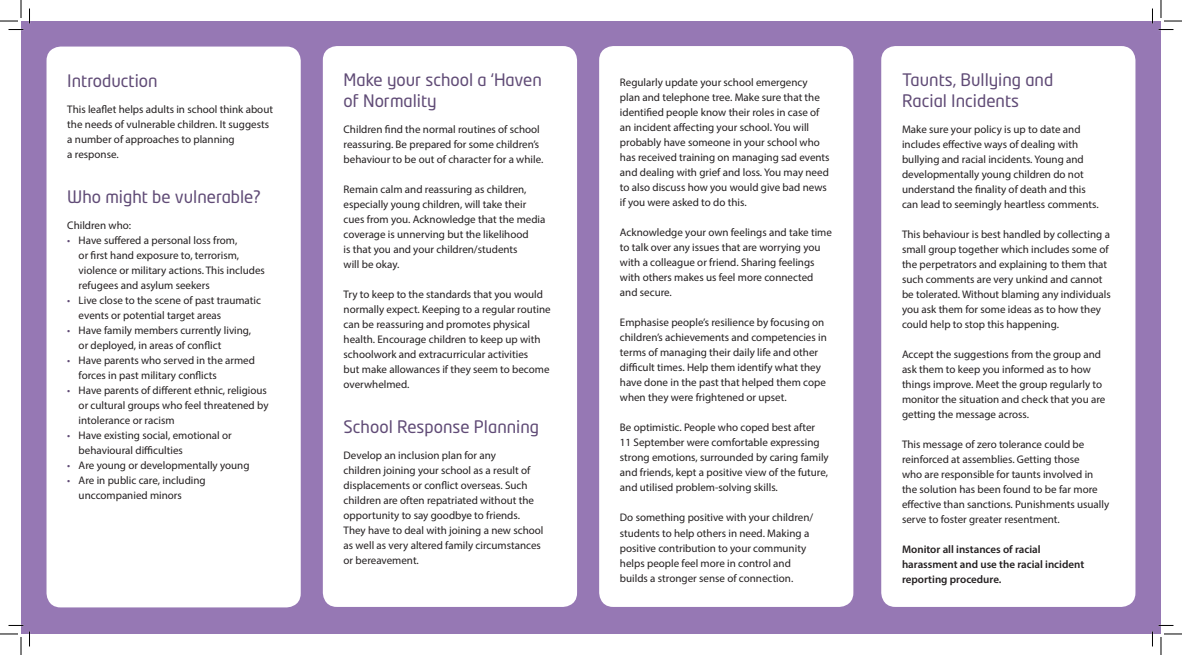
<style>
.page{position:relative;width:1182px;height:655px;background:#fff}
.page>*{position:absolute;margin:0;border:0;box-sizing:border-box;transform-origin:0 0}
.t1{font:17px/20.4px "Neo Tech Std";color:#604b76}
.t2{font:11px/15px "Myriad Pro";color:#231f20}
.t3{font:600 11px "Myriad Pro";color:#231f20}
.s1{color:#604b76}
.s2{font-family:"Neo Sans Std"}
</style>
<div class="page">
<div style="left:21px;top:21px;width:1140px;height:612px;background:#9678b4"></div>
<div style="left:47px;top:47px;width:254px;height:560px;background:#fff;border-radius:14px"></div>
<div style="left:323px;top:46px;width:254px;height:560px;background:#fff;border-radius:14px"></div>
<div style="left:599px;top:46px;width:254px;height:560px;background:#fff;border-radius:14px"></div>
<div style="left:881px;top:46px;width:254px;height:560px;background:#fff;border-radius:14px"></div>
<svg style="left:0;top:0;width:30px;height:30px"></svg>
<svg style="left:0;top:624px;width:30px;height:30px"></svg>
<svg style="left:1151px;top:0;width:31px;height:30px"></svg>
<svg style="left:1151px;top:624px;width:31px;height:30px"></svg>
<p class="t1" style="left:67px;top:70px;width:92px">Introduction</p>
<p class="t2" style="left:67px;top:101px;width:207px">This leaflet helps adults in school think about</p>
<p class="t2" style="left:67px;top:116px;width:203px">the needs of vulnerable children. It suggests</p>
<p class="t2" style="left:67px;top:131px;width:169px">a number of approaches to planning</p>
<p class="t2" style="left:67px;top:146px;width:53px">a response.</p>
<p class="t1" style="left:67px;top:186px;width:195px">Who might be vulnerable?</p>
<p class="t2" style="left:67px;top:217px;width:65px">Children who:</p>
<p class="t2" style="left:67px;top:232px;width:172px"><span class="s1">•</span> Have suffered a personal loss from,</p>
<p class="t2" style="left:79px;top:247px;width:162px">or first hand exposure to, terrorism,</p>
<p class="t2" style="left:79px;top:262px;width:188px">violence or military actions. This includes refugees and asylum seekers</p>
<p class="t2" style="left:67px;top:292px;width:195px"><span class="s1">•</span> Live close to the scene of past traumatic</p>
<p class="t2" style="left:79px;top:307px;width:144px">events or potential target areas</p>
<p class="t2" style="left:67px;top:322px;width:185px"><span class="s1">•</span> Have family members currently living,</p>
<p class="t2" style="left:79px;top:337px;width:144px">or deployed, in areas of conflict</p>
<p class="t2" style="left:67px;top:352px;width:189px"><span class="s1">•</span> Have parents who served in the armed</p>
<p class="t2" style="left:79px;top:367px;width:140px">forces in past military conflicts</p>
<p class="t2" style="left:67px;top:382px;width:201px"><span class="s1">•</span> Have parents of different ethnic, religious</p>
<p class="t2" style="left:79px;top:397px;width:191px">or cultural groups who feel threatened by</p>
<p class="t2" style="left:79px;top:412px;width:97px">intolerance or racism</p>
<p class="t2" style="left:67px;top:427px;width:166px"><span class="s1">•</span> Have existing social, emotional or</p>
<p class="t2" style="left:79px;top:442px;width:106px">behavioural difficulties</p>
<p class="t2" style="left:67px;top:457px;width:184px"><span class="s1">•</span> Are young or developmentally young</p>
<p class="t2" style="left:79px;top:472px;width:129px;text-indent:-11px"><span class="s1">•</span> Are in public care, including unccompanied minors</p>
<p class="t1" style="left:343px;top:69px;width:200px"><span class="s2">M</span>ake your school a ‘Haven of <span class="s2">N</span>ormality</p>
<p class="t2" style="left:343px;top:121px;width:198px">Children find the normal routines of school</p>
<p class="t2" style="left:343px;top:136px;width:197px">reassuring. Be prepared for some children’s</p>
<p class="t2" style="left:343px;top:151px;width:201px">behaviour to be out of character for a while.</p>
<p class="t2" style="left:343px;top:181px;width:184px">Remain calm and reassuring as children,</p>
<p class="t2" style="left:343px;top:196px;width:184px">especially young children, will take their</p>
<p class="t2" style="left:343px;top:211px;width:203px">cues from you. Acknowledge that the media</p>
<p class="t2" style="left:343px;top:226px;width:186px">coverage is unnerving but the likelihood is that you and your children/students will be okay.</p>
<p class="t2" style="left:343px;top:286px;width:201px">Try to keep to the standards that you would</p>
<p class="t2" style="left:343px;top:301px;width:209px">normally expect. Keeping to a regular routine</p>
<p class="t2" style="left:343px;top:316px;width:188px">can be reassuring and promotes physical</p>
<p class="t2" style="left:343px;top:331px;width:198px">health. Encourage children to keep up with</p>
<p class="t2" style="left:343px;top:346px;width:186px">schoolwork and extracurricular activities</p>
<p class="t2" style="left:343px;top:361px;width:207px">but make allowances if they seem to become</p>
<p class="t2" style="left:343px;top:376px;width:67px">overwhelmed.</p>
<p class="t1" style="left:343px;top:416px;width:197px">School Response Planning</p>
<p class="t2" style="left:343px;top:447px;width:154px">Develop an inclusion plan for any</p>
<p class="t2" style="left:343px;top:462px;width:188px">children joining your school as a result of</p>
<p class="t2" style="left:343px;top:477px;width:185px">displacements or conflict overseas. Such</p>
<p class="t2" style="left:343px;top:492px;width:192px">children are often repatriated without the</p>
<p class="t2" style="left:343px;top:507px;width:201px">opportunity to say goodbye to friends.<br>They have to deal with joining a new school as well as very altered family circumstances or bereavement.</p>
<p class="t2" style="left:620px;top:75px;width:189px">Regularly update your school emergency</p>
<p class="t2" style="left:620px;top:90px;width:201px">plan and telephone tree. Make sure that the</p>
<p class="t2" style="left:620px;top:105px;width:201px">identified people know their roles in case of an incident affecting your school. You will</p>
<p class="t2" style="left:620px;top:135px;width:211px">probably have someone in your school who has received training on managing sad events and dealing with grief and loss. You may need to also discuss how you would give bad news if you were asked to do this.</p>
<p class="t2" style="left:620px;top:225px;width:213px">Acknowledge your own feelings and take time to talk over any issues that are worrying you with a colleague or friend. Sharing feelings with others makes us feel more connected and secure.</p>
<p class="t2" style="left:620px;top:315px;width:206px">Emphasise people’s resilience by focusing on</p>
<p class="t2" style="left:620px;top:330px;width:208px">children’s achievements and competencies in terms of managing their daily life and other difficult times. Help them identify what they have done in the past that helped them cope when they were frightened or upset.</p>
<p class="t2" style="left:620px;top:420px;width:210px">Be optimistic. People who coped best after 11 September were comfortable expressing strong emotions, surrounded by caring family and friends, kept a positive view of the future, and utilised problem-solving skills.</p>
<p class="t2" style="left:620px;top:510px;width:195px">Do something positive with your children/</p>
<p class="t2" style="left:620px;top:525px;width:191px">students to help others in need. Making a</p>
<p class="t2" style="left:620px;top:540px;width:188px">positive contribution to your community</p>
<p class="t2" style="left:620px;top:555px;width:175px">helps people feel more in control and builds a stronger sense of connection.</p>
<p class="t1" style="left:902px;top:69px;width:153px">Taunts, Bullying and<br>Racial Incidents</p>
<p class="t2" style="left:902px;top:121px;width:180px">Make sure your policy is up to date and</p>
<p class="t2" style="left:902px;top:136px;width:178px">includes effective ways of dealing with</p>
<p class="t2" style="left:902px;top:151px;width:185px">bullying and racial incidents. Young and developmentally young children do not understand the finality of death and this</p>
<p class="t2" style="left:902px;top:196px;width:198px">can lead to seemingly heartless comments.</p>
<p class="t2" style="left:902px;top:226px;width:209px">This behaviour is best handled by collecting a</p>
<p class="t2" style="left:902px;top:241px;width:208px">small group together which includes some of</p>
<p class="t2" style="left:902px;top:256px;width:206px">the perpetrators and explaining to them that</p>
<p class="t2" style="left:902px;top:271px;width:210px">such comments are very unkind and cannot be tolerated. Without blaming any individuals you ask them for some ideas as to how they could help to stop this happening.</p>
<p class="t2" style="left:902px;top:346px;width:200px">Accept the suggestions from the group and</p>
<p class="t2" style="left:902px;top:361px;width:190px">ask them to keep you informed as to how</p>
<p class="t2" style="left:902px;top:376px;width:202px">things improve. Meet the group regularly to</p>
<p class="t2" style="left:902px;top:391px;width:205px">monitor the situation and check that you are</p>
<p class="t2" style="left:902px;top:406px;width:129px">getting the message across.</p>
<p class="t2" style="left:902px;top:436px;width:184px">This message of zero tolerance could be</p>
<p class="t2" style="left:902px;top:451px;width:179px">reinforced at assemblies. Getting those</p>
<p class="t2" style="left:902px;top:466px;width:193px">who are responsible for taunts involved in</p>
<p class="t2" style="left:902px;top:481px;width:197px">the solution has been found to be far more</p>
<p class="t2" style="left:902px;top:496px;width:209px">effective than sanctions. Punishments usually</p>
<p class="t2" style="left:902px;top:511px;width:159px">serve to foster greater resentment.</p>
<p class="t3" style="left:902px;top:542px;width:140px">Monitor all instances of racial</p>
<p class="t3" style="left:902px;top:557px;width:184px">harassment and use the racial incident</p>
<p class="t3" style="left:902px;top:572px;width:101px">reporting procedure.</p>
</div>
